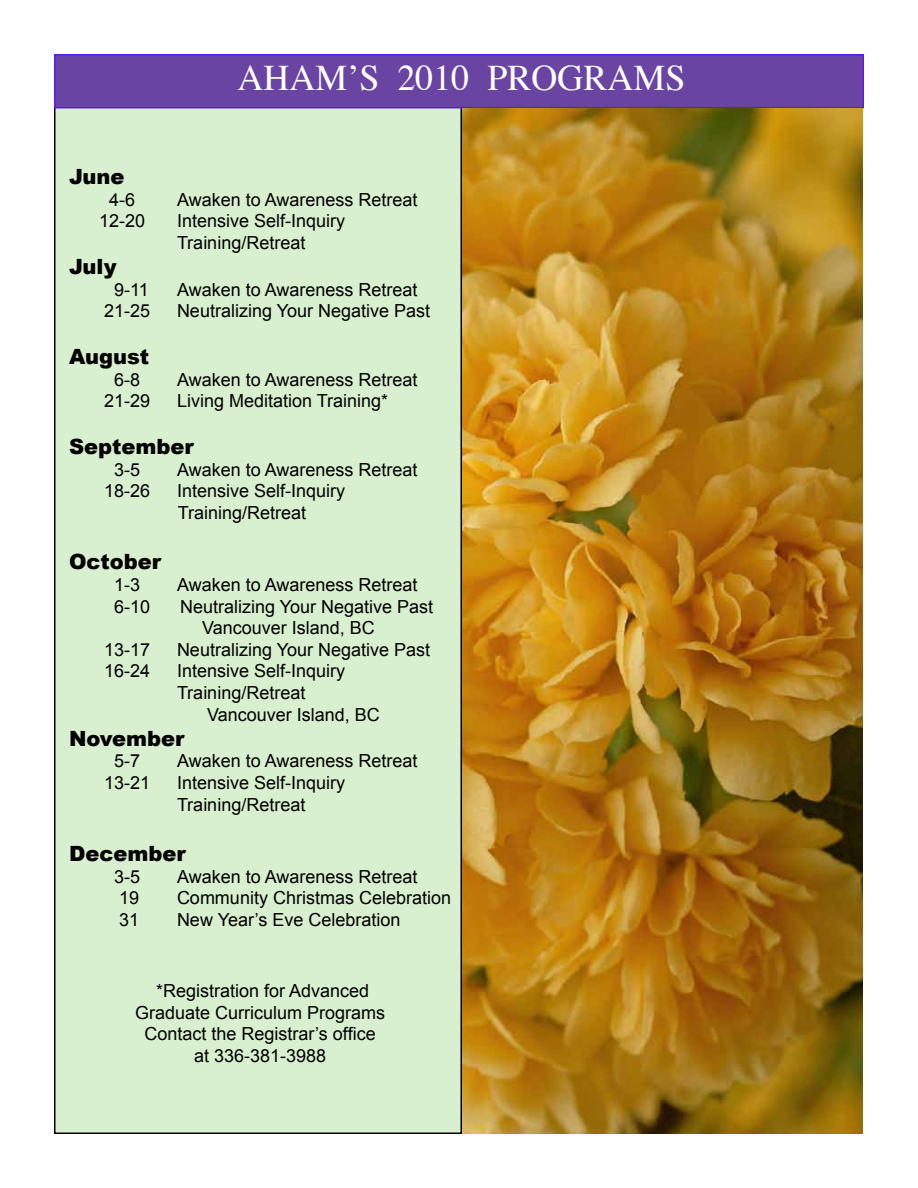
<style>
.page{position:relative;width:918px;height:1188px;background:#fff}
.page>*{position:absolute;margin:0;border:0;box-sizing:border-box;transform-origin:0 0}
.t1{font:36px "Times";color:#fff}
.t2{font:900 21px "Arial";color:#000}
.t3{font:18px/21.6px "Arial";color:#000}
</style>
<div class="page">
<div style="left:55px;top:106px;width:406px;height:1027px;background:#d9f0d0"></div>
<div style="left:54px;top:54px;width:810px;height:54px;background:#6a44a2;border:2px solid #5c1ae6"></div>
<img style="left:462px;top:108px;width:400px;height:1026px">
<p class="t1" style="left:238px;top:44px;width:450px">AHAM’S 2010 PROGRAMS</p>
<p class="t2" style="left:69px;top:161px;width:57px">June</p>
<p class="t3" style="left:109px;top:189px;width:28px">4-6</p>
<p class="t3" style="left:177px;top:189px;width:242px">Awaken to Awareness Retreat</p>
<p class="t3" style="left:99px;top:211px;width:48px">12-20</p>
<p class="t3" style="left:177px;top:211px;width:170px">Intensive Self-Inquiry<br>Training/Retreat</p>
<p class="t2" style="left:69px;top:251px;width:49px">July</p>
<p class="t3" style="left:114px;top:279px;width:36px">9-11</p>
<p class="t3" style="left:177px;top:279px;width:242px">Awaken to Awareness Retreat</p>
<p class="t3" style="left:104px;top:301px;width:48px">21-25</p>
<p class="t3" style="left:177px;top:301px;width:255px">Neutralizing Your Negative Past</p>
<p class="t2" style="left:69px;top:341px;width:82px">August</p>
<p class="t3" style="left:114px;top:369px;width:28px">6-8</p>
<p class="t3" style="left:177px;top:369px;width:242px">Awaken to Awareness Retreat</p>
<p class="t3" style="left:104px;top:391px;width:48px">21-29</p>
<p class="t3" style="left:177px;top:391px;width:213px">Living Meditation Training*</p>
<p class="t2" style="left:69px;top:431px;width:126px">September</p>
<p class="t3" style="left:114px;top:459px;width:28px">3-5</p>
<p class="t3" style="left:177px;top:459px;width:242px">Awaken to Awareness Retreat</p>
<p class="t3" style="left:104px;top:481px;width:48px">18-26</p>
<p class="t3" style="left:177px;top:481px;width:170px">Intensive Self-Inquiry<br>Training/Retreat</p>
<p class="t2" style="left:69px;top:547px;width:94px">October</p>
<p class="t3" style="left:114px;top:574px;width:28px">1-3</p>
<p class="t3" style="left:177px;top:574px;width:242px">Awaken to Awareness Retreat</p>
<p class="t3" style="left:114px;top:596px;width:38px">6-10</p>
<p class="t3" style="left:202px;top:596px;width:233px;text-indent:-22px">Neutralizing Your Negative Past<br>Vancouver Island, BC</p>
<p class="t3" style="left:104px;top:639px;width:48px">13-17</p>
<p class="t3" style="left:177px;top:639px;width:255px">Neutralizing Your Negative Past</p>
<p class="t3" style="left:104px;top:661px;width:48px">16-24</p>
<p class="t3" style="left:177px;top:661px;width:170px">Intensive Self-Inquiry</p>
<p class="t3" style="left:177px;top:682px;width:130px">Training/Retreat</p>
<p class="t3" style="left:207px;top:704px;width:174px">Vancouver Island, BC</p>
<p class="t2" style="left:69px;top:723px;width:117px">November</p>
<p class="t3" style="left:114px;top:751px;width:28px">5-7</p>
<p class="t3" style="left:177px;top:751px;width:242px">Awaken to Awareness Retreat</p>
<p class="t3" style="left:104px;top:772px;width:48px">13-21</p>
<p class="t3" style="left:177px;top:772px;width:170px">Intensive Self-Inquiry<br>Training/Retreat</p>
<p class="t2" style="left:69px;top:838px;width:118px">December</p>
<p class="t3" style="left:114px;top:866px;width:28px">3-5</p>
<p class="t3" style="left:177px;top:866px;width:242px">Awaken to Awareness Retreat</p>
<p class="t3" style="left:119px;top:887px;width:22px">19</p>
<p class="t3" style="left:177px;top:887px;width:276px">Community Christmas Celebration</p>
<p class="t3" style="left:119px;top:909px;width:22px">31</p>
<p class="t3" style="left:177px;top:909px;width:225px">New Year’s Eve Celebration</p>
<p class="t3" style="left:135px;top:980px;width:252px;text-align:center">*Registration for Advanced<br>Graduate Curriculum Programs<br>Contact the Registrar’s office at 336-381-3988</p>
</div>
